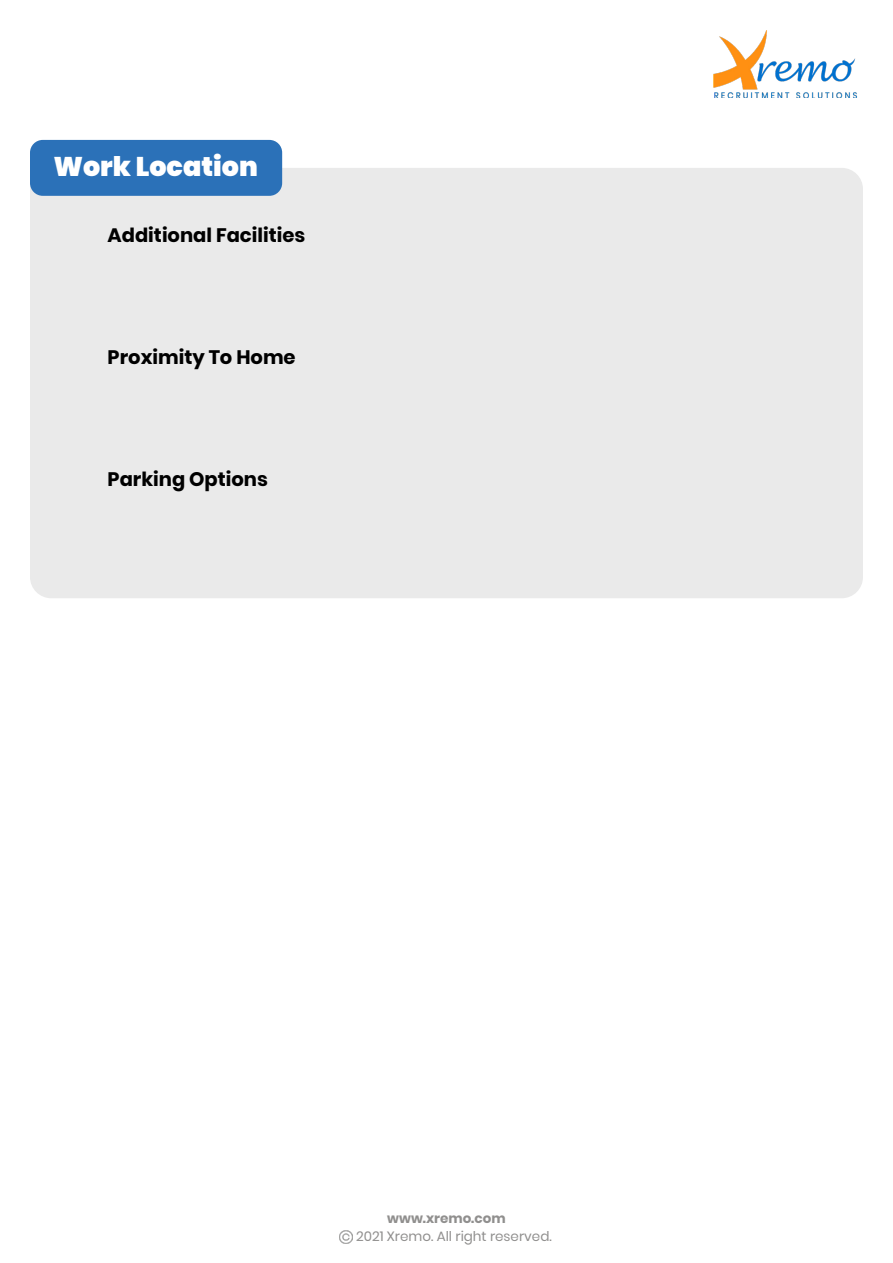
<style>
.page{position:relative;width:893px;height:1263px;background:#fff}
.page>*{position:absolute;margin:0;border:0;box-sizing:border-box;transform-origin:0 0}
.t1{font:900 27px "Poppins";color:#fff}
.t2{font:700 19.5px "Poppins";color:#000}
.t3{font:13.5px "Poppins";color:#908f8e}
.t4{font:700 13.5px "Poppins";color:#908f8e}
</style>
<div class="page">
<img style="left:713px;top:30px;width:144px;height:68px">
<svg style="left:339px;top:1231px;width:13px;height:12px"></svg>
<div style="left:30px;top:168px;width:833px;height:430px;background:#eaeaea;border-radius:21px"></div>
<div style="left:30px;top:140px;width:252px;height:56px;background:#2b71b8;border-radius:13px"></div>
<h1 class="t1" style="left:53px;top:151px;width:206px">Work Location</h1>
<p class="t2" style="left:108px;top:224px;width:199px">Additional Facilities</p>
<p class="t2" style="left:108px;top:346px;width:190px">Proximity To Home</p>
<p class="t2" style="left:108px;top:468px;width:162px">Parking Options</p>
<p class="t4" style="left:387px;top:1210px;width:120px">www.xremo.com</p>
<p class="t3" style="left:356px;top:1229px;width:197px">2021 Xremo. All right reserved.</p>
</div>
